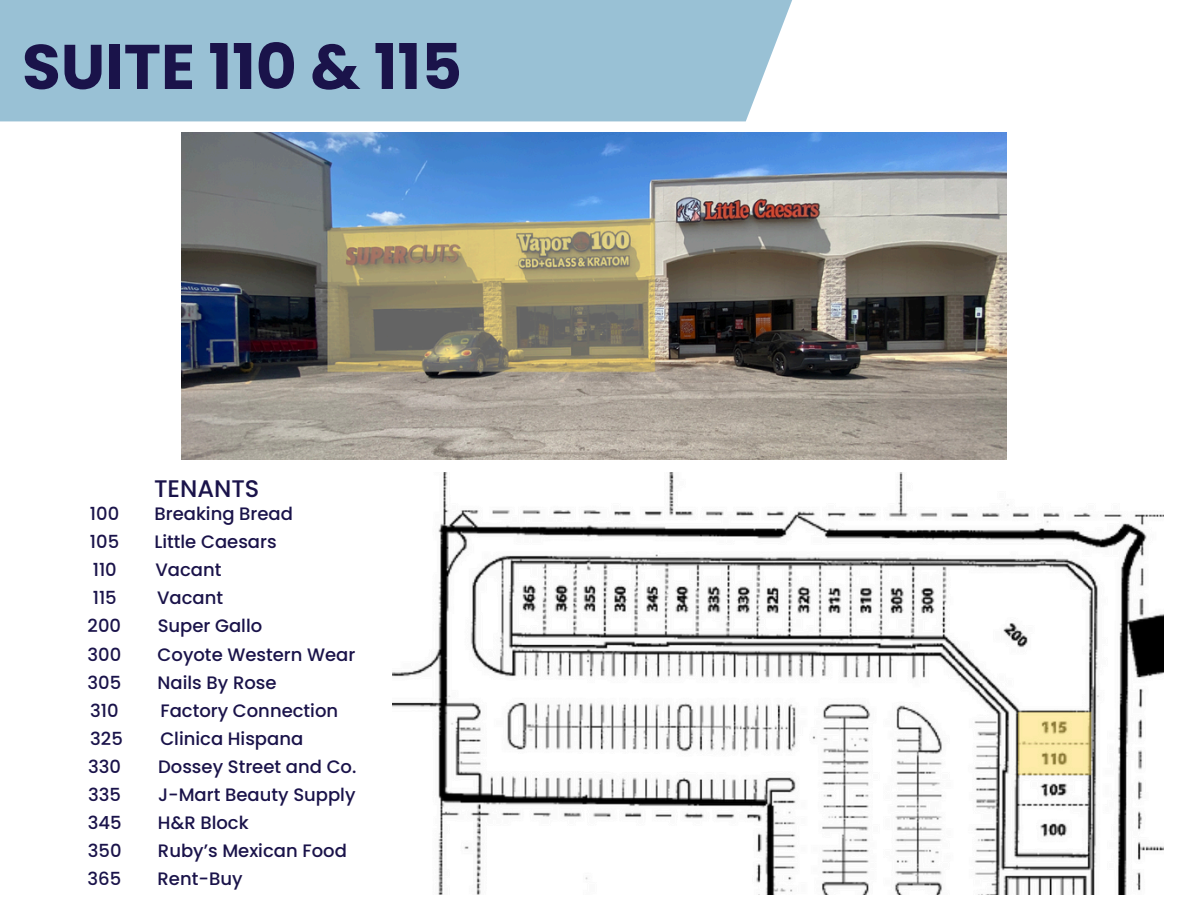
<style>
.page{position:relative;width:1188px;height:918px;background:#fff}
.page>*{position:absolute;margin:0;border:0;box-sizing:border-box;transform-origin:0 0}
.t1{font:700 63px "Poppins";color:#1a134a}
.t2{font:500 24px "Poppins";color:#1a134a}
.t3{font:500 18px "Poppins";color:#1a134a}
</style>
<div class="page">
<div style="left:0;top:0;width:792px;height:121px;background:#99c1d5"></div>
<img style="left:181px;top:133px;width:826px;height:326px">
<img style="left:393px;top:472px;width:770px;height:422px">
<p class="t1" style="left:22px;top:23px;width:442px">SUITE 110 &amp; 115</p>
<p class="t2" style="left:154px;top:472px;width:107px">TENANTS</p>
<h2 class="t3" style="left:90px;top:501px;width:31px">100</h2>
<p class="t3" style="left:90px;top:529px;width:31px">105</p>
<p class="t3" style="left:93px;top:557px;width:26px">110</p>
<p class="t3" style="left:93px;top:585px;width:26px">115</p>
<p class="t3" style="left:88px;top:614px;width:35px">200</p>
<p class="t3" style="left:88px;top:642px;width:35px">300</p>
<p class="t3" style="left:154px;top:501px;width:140px">Breaking Bread</p>
<p class="t3" style="left:154px;top:529px;width:124px">Little Caesars</p>
<p class="t3" style="left:155px;top:557px;width:68px">Vacant</p>
<p class="t3" style="left:157px;top:585px;width:68px">Vacant</p>
<p class="t3" style="left:158px;top:614px;width:106px">Super Gallo</p>
<p class="t3" style="left:158px;top:642px;width:199px">Coyote Western Wear</p>
<p class="t3" style="left:88px;top:670px;width:35px">305</p>
<p class="t3" style="left:158px;top:670px;width:121px">Nails By Rose</p>
<p class="t3" style="left:90px;top:698px;width:30px">310</p>
<p class="t3" style="left:160px;top:698px;width:179px">Factory Connection</p>
<p class="t3" style="left:90px;top:726px;width:34px">325</p>
<p class="t3" style="left:160px;top:726px;width:144px">Clinica Hispana</p>
<p class="t3" style="left:88px;top:754px;width:34px">330</p>
<p class="t3" style="left:88px;top:782px;width:34px">335</p>
<p class="t3" style="left:88px;top:810px;width:35px">345</p>
<p class="t3" style="left:88px;top:838px;width:35px">350</p>
<p class="t3" style="left:88px;top:866px;width:35px">365</p>
<p class="t3" style="left:158px;top:754px;width:200px">Dossey Street and Co.</p>
<p class="t3" style="left:158px;top:782px;width:199px">J-Mart Beauty Supply</p>
<p class="t3" style="left:158px;top:810px;width:92px">H&amp;R Block</p>
<p class="t3" style="left:158px;top:838px;width:190px">Ruby’s Mexican Food</p>
<p class="t3" style="left:158px;top:866px;width:86px">Rent-Buy</p>
</div>
